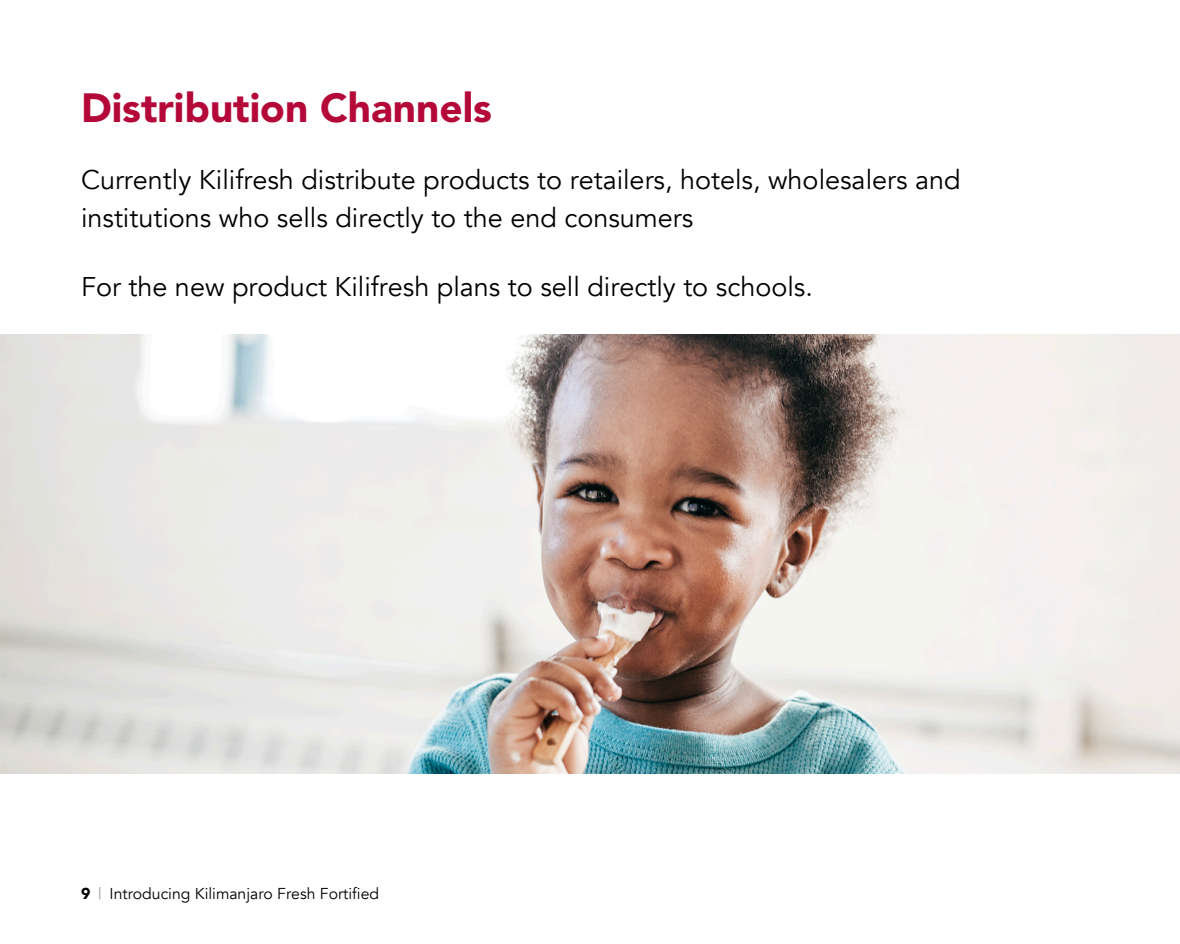
<style>
.page{position:relative;width:1180px;height:944px;background:#fff}
.page>*{position:absolute;margin:0;border:0;box-sizing:border-box;transform-origin:0 0}
.text{font:900 40.5px "Avenir";color:#b30838}
.text-2{font:27px/37.8px "Avenir";color:#000}
.t1{font:15.75px "Avenir";color:#000}
.s1{font-weight:900}
.s2{color:#939598}
</style>
<div class="page">
<img style="left:0;top:335px;width:1179px;height:438px">
<p class="text" style="left:81px;top:83px;width:412px">Distribution Channels</p>
<p class="text-2" style="left:81px;top:162px;width:881px">Currently Kilifresh distribute products to retailers, hotels, wholesalers and institutions who sells directly to the end consumers</p>
<p class="text-2" style="left:81px;top:269px;width:733px">For the new product Kilifresh plans to sell directly to schools.</p>
<p class="t1" style="left:81px;top:884px;width:300px"><span class="s1">9</span> <span class="s2">|</span> Introducing Kilimanjaro Fresh Fortified</p>
</div>
